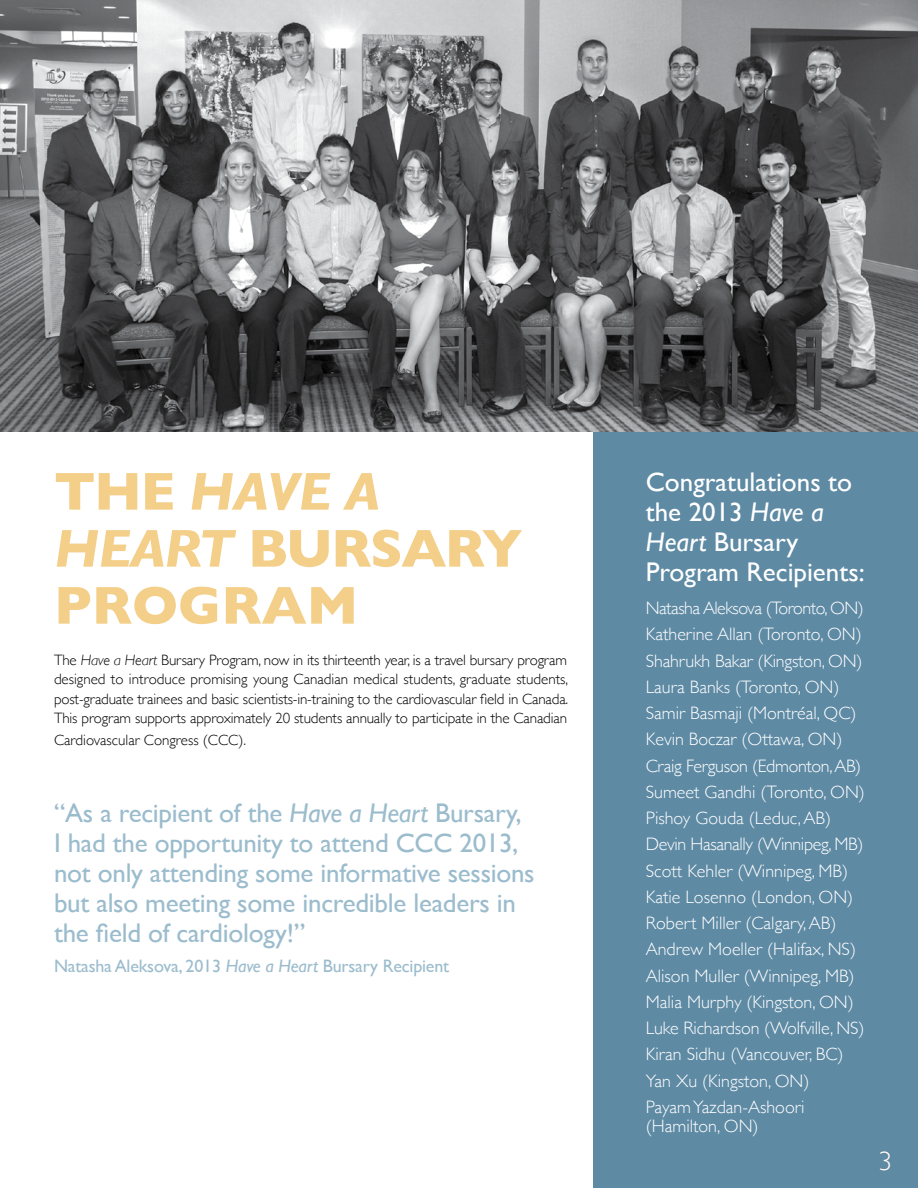
<style>
.page{position:relative;width:918px;height:1188px;background:#fff}
.page>*{position:absolute;margin:0;border:0;box-sizing:border-box;transform-origin:0 0}
.t1{font:700 54px/57px "Gill Sans";letter-spacing:-.015em;color:#f4cf89}
.t2{font:27px/30px "Gill Sans";letter-spacing:-.01em;color:#9bbccd}
.t3{font:27px/30px "Gill Sans";color:#fff}
.t4{font:300 27px "Gill Sans";color:#fff}
.t5{font:300 18px/26.2px "Gill Sans";color:#fff}
.t6{font:18px "Gill Sans";letter-spacing:-.01em;color:#9bbccd}
.t7{font:300 15px/19.5px "Gill Sans";letter-spacing:-.01em;color:#000;text-align:justify}
.s1{font-style:italic}
</style>
<div class="page">
<div style="left:594px;top:432px;width:324px;height:756px;background:#5e8aa4"></div>
<img style="left:0;top:0;width:918px;height:432px">
<h1 class="t1" style="left:54px;top:467px;width:470px">THE <span class="s1">HAVE A<br>HEART</span> BURSARY<br>PROGRAM</h1>
<p class="t7" style="left:54px;top:651px;width:516px">the <span class="s1">Have a Heart</span> Bursary program, now in its thirteenth year, is a travel bursary program designed to introduce promising young Canadian medical students, graduate students, post-graduate trainees and basic scientists-in-training to the cardiovascular field in Canada. this program supports approximately 20 students annually to participate in the Canadian</p>
<p class="t7" style="left:54px;top:731px;width:194px">Cardiovascular Congress (CCC).</p>
<h2 class="t2" style="left:54px;top:800px;width:482px">“As a recipient of the <span class="s1">Have a Heart</span> Bursary, I had the opportunity to attend CCC 2013, not only attending some informative sessions but also meeting some incredible leaders in the field of cardiology!”</h2>
<p class="t6" style="left:54px;top:956px;width:397px">Natasha Aleksova, 2013 <span class="s1">Have a Heart</span> Bursary Recipient</p>
<h2 class="t3" style="left:646px;top:469px;width:220px">Congratulations to the 2013 <span class="s1">Have a<br>Heart</span> Bursary<br>Program Recipients:</h2>
<p class="t5" style="left:646px;top:596px;width:221px">natasha Aleksova (toronto, on)<br>Katherine Allan (toronto, on)<br>Shahrukh Bakar (Kingston, on) laura Banks (toronto, on)<br>Samir Basmaji (Montréal, QC)<br>Kevin Boczar (ottawa, on)<br>Craig Ferguson (edmonton, AB)<br>Sumeet Gandhi (toronto, on) pishoy Gouda (leduc, AB)<br>Devin Hasanally (Winnipeg, MB)<br>Scott Kehler (Winnipeg, MB)<br>Katie losenno (london, on)<br>Robert Miller (Calgary, AB)<br>Andrew Moeller (Halifax, nS)<br>Alison Muller (Winnipeg, MB)<br>Malia Murphy (Kingston, on) luke Richardson (Wolfville, nS)<br>Kiran Sidhu (Vancouver, BC)<br>Yan Xu (Kingston, on)<br>payam Yazdan-Ashoori</p>
<p class="t5" style="left:646px;top:1115px;width:114px">(Hamilton, on)</p>
<h2 class="t4" style="left:879px;top:1150px;width:15px">3</h2>
</div>
